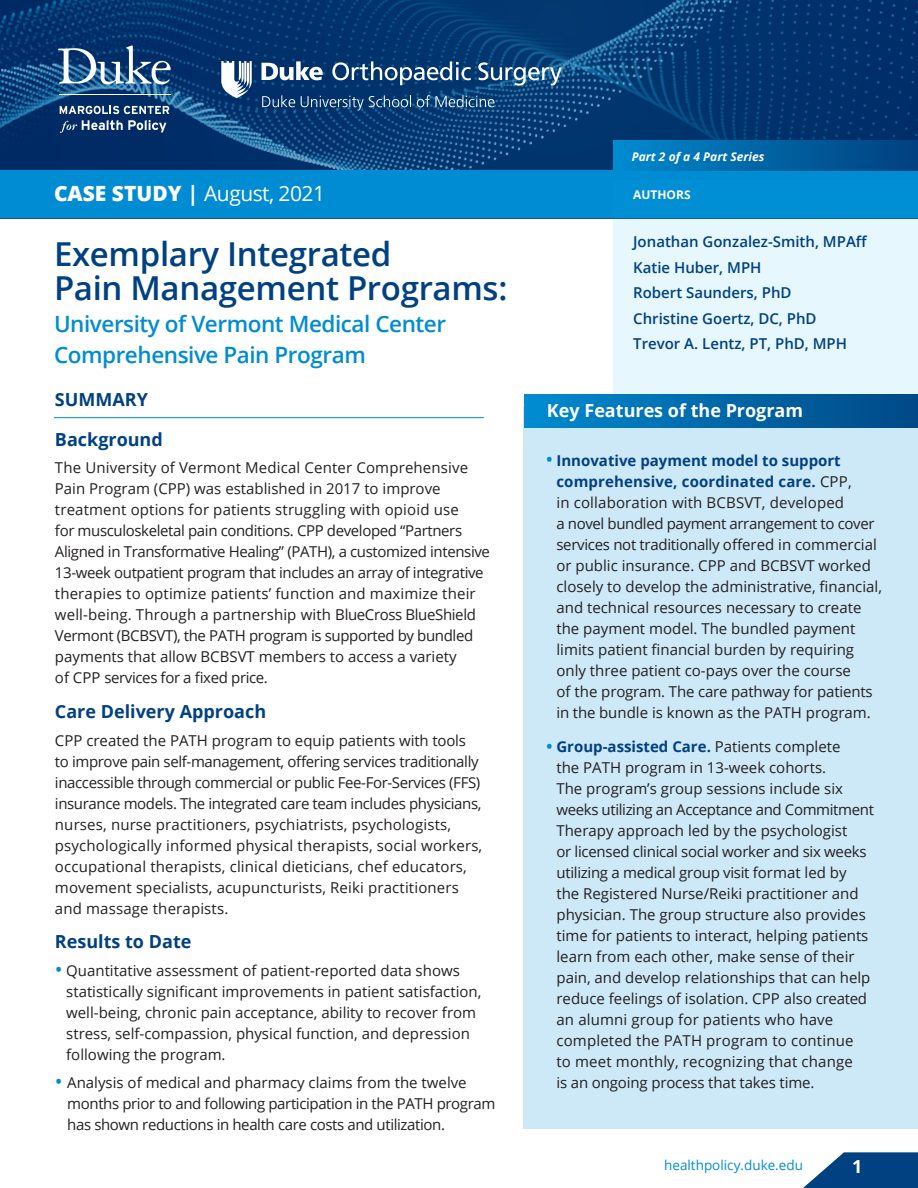
<style>
.page{position:relative;width:918px;height:1188px;background:#fff}
.page>*{position:absolute;margin:0;border:0;box-sizing:border-box;transform-origin:0 0}
.Paragraph_Style_1{font:600 33px/34.5px "Open Sans";letter-spacing:-.01em;color:#014181}
.Paragraph_Style_1-2{font:600 22.5px/31.5px "Open Sans";letter-spacing:-.02em;color:#008cd2}
.Paragraph_Style_1-3{font:21px "Open Sans";letter-spacing:-.025em;color:#fff}
.Paragraph_Style_1-4{font:700 18px "Open Sans";color:#014181}
.Paragraph_Style_1-5{font:700 18px "Open Sans";color:#fff}
.Paragraph_Style_1-6{font:15px/21px "Open Sans";color:#231f20}
.Paragraph_Style_1-7{font:15px/21px "Open Sans";letter-spacing:-.025em;color:#231f20}
.t1{font:600 15px "Open Sans";color:#014181}
.t2{font:13.5px "Open Sans";color:#008cd2}
.t3{font:italic 700 12px "Open Sans";color:#fff}
.t4{font:700 12px "Open Sans";color:#fff}
.s1{font-weight:800}
.s2{font-weight:700}
.s3{font-size:21px;color:#008cd2}
.s4{font-weight:700;color:#014181}
</style>
<div class="page">
<svg style="left:803px;top:1152px;width:115px;height:36px"></svg>
<svg style="left:0;top:0;width:918px;height:171px;fill:#00336c"></svg>
<svg style="left:58px;top:46px;width:113px;height:38px"></svg>
<hr style="left:59px;top:94px;width:112px;height:1px;background:#fff">
<svg style="left:60px;top:106px;width:109px;height:8px"></svg>
<svg style="left:60px;top:120px;width:106px;height:13px"></svg>
<div style="left:0;top:171px;width:918px;height:47px;background:#008cd2"></div>
<svg style="left:221px;top:61px;width:31px;height:37px"></svg>
<svg style="left:262px;top:95px;width:33px;height:12px"></svg>
<svg style="left:301px;top:95px;width:110px;height:16px"></svg>
<svg style="left:417px;top:95px;width:77px;height:12px"></svg>
<svg style="left:261px;top:61px;width:62px;height:19px"></svg>
<svg style="left:332px;top:61px;width:139px;height:24px"></svg>
<svg style="left:478px;top:62px;width:84px;height:24px"></svg>
<div style="left:613px;top:218px;width:305px;height:176px;background:#e6f7fd"></div>
<div style="left:523px;top:406px;width:395px;height:723px;background:#cde8f6"></div>
<div style="left:524px;top:394px;width:394px;height:34px;background:linear-gradient(to right,#008acf,#014785)"></div>
<div style="left:613px;top:140px;width:305px;height:31px;background:linear-gradient(to right,#008ace,#013f7d)"></div>
<hr style="left:54px;top:417px;width:430px;height:1px;background:#008cd2">
<p class="t3" style="left:632px;top:148px;width:134px">Part 2 of a 4 Part Series</p>
<p class="Paragraph_Style_1-3" style="left:54px;top:179px;width:273px"><span class="s1">CASE STUDY</span> <span class="s2">|</span> August, 2021</p>
<p class="t4" style="left:633px;top:187px;width:59px">AUTHORS</p>
<p class="t1" style="left:633px;top:232px;width:236px">Jonathan Gonzalez-Smith, MPAff</p>
<p class="t1" style="left:633px;top:257px;width:130px">Katie Huber, MPH</p>
<p class="t1" style="left:633px;top:283px;width:160px">Robert Saunders, PhD</p>
<p class="t1" style="left:633px;top:308px;width:185px">Christine Goertz, DC, PhD</p>
<p class="t1" style="left:633px;top:334px;width:215px">Trevor A. Lentz, PT, PhD, MPH</p>
<p class="Paragraph_Style_1" style="left:54px;top:236px;width:455px">Exemplary Integrated<br>Pain Management Programs:</p>
<p class="Paragraph_Style_1-2" style="left:54px;top:308px;width:394px">University of Vermont Medical Center<br>Comprehensive Pain Program</p>
<p class="Paragraph_Style_1-4" style="left:55px;top:387px;width:95px">SUMMARY</p>
<p class="Paragraph_Style_1-4" style="left:55px;top:426px;width:109px">Background</p>
<p class="Paragraph_Style_1-6" style="left:55px;top:457px;width:437px">The University of Vermont Medical Center Comprehensive Pain Program (CPP) was established in 2017 to improve treatment options for patients struggling with opioid use<br>for musculoskeletal pain conditions. CPP developed “Partners Aligned in Transformative Healing” (PATH), a customized intensive 13-week outpatient program that includes an array of integrative therapies to optimize patients’ function and maximize their well-being. Through a partnership with BlueCross BlueShield Vermont (BCBSVT), the PATH program is supported by bundled payments that allow BCBSVT members to access a variety<br>of CPP services for a fixed price.</p>
<p class="Paragraph_Style_1-4" style="left:55px;top:699px;width:213px">Care Delivery Approach</p>
<p class="Paragraph_Style_1-6" style="left:55px;top:729px;width:429px">CPP created the PATH program to equip patients with tools to improve pain self-management, offering services traditionally inaccessible through commercial or public Fee-For-Services (FFS) insurance models. The integrated care team includes physicians, nurses, nurse practitioners, psychiatrists, psychologists, psychologically informed physical therapists, social workers, occupational therapists, clinical dieticians, chef educators, movement specialists, acupuncturists, Reiki practitioners and massage therapists.</p>
<p class="Paragraph_Style_1-4" style="left:55px;top:929px;width:138px">Results to Date</p>
<p class="Paragraph_Style_1-6" style="left:66px;top:959px;width:417px;text-indent:-11px"><span class="s3">•</span> Quantitative assessment of patient-reported data shows statistically significant improvements in patient satisfaction, well-being, chronic pain acceptance, ability to recover from stress, self-compassion, physical function, and depression following the program.</p>
<p class="Paragraph_Style_1-7" style="left:67px;top:1071px;width:430px;text-indent:-12px"><span class="s3">•</span> Analysis of medical and pharmacy claims from the twelve months prior to and following participation in the PATH program has shown reductions in health care costs and utilization.</p>
<p class="Paragraph_Style_1-5" style="left:547px;top:398px;width:258px">Key Features of the Program</p>
<p class="Paragraph_Style_1-6" style="left:556px;top:449px;width:327px;text-indent:-11px"><span class="s3">•</span> <span class="s4">Innovative payment model to support comprehensive, coordinated care.</span> CPP,<br>in collaboration with BCBSVT, developed<br>a novel bundled payment arrangement to cover services not traditionally offered in commercial or public insurance. CPP and BCBSVT worked closely to develop the administrative, financial, and technical resources necessary to create the payment model. The bundled payment limits patient financial burden by requiring only three patient co-pays over the course<br>of the program. The care pathway for patients in the bundle is known as the PATH program.</p>
<p class="Paragraph_Style_1-6" style="left:556px;top:736px;width:319px;text-indent:-11px"><span class="s3">•</span> <span class="s4">Group-assisted Care.</span> Patients complete<br>the PATH program in 13-week cohorts.<br>The program’s group sessions include six weeks utilizing an Acceptance and Commitment Therapy approach led by the psychologist<br>or licensed clinical social worker and six weeks utilizing a medical group visit format led by<br>the Registered Nurse/Reiki practitioner and physician. The group structure also provides time for patients to interact, helping patients learn from each other, make sense of their pain, and develop relationships that can help reduce feelings of isolation. CPP also created an alumni group for patients who have completed the PATH program to continue<br>to meet monthly, recognizing that change<br>is an ongoing process that takes time.</p>
<p class="t2" style="left:664px;top:1156px;width:140px">healthpolicy.duke.edu</p>
<p class="Paragraph_Style_1-5" style="left:852px;top:1154px;width:12px">1</p>
</div>
